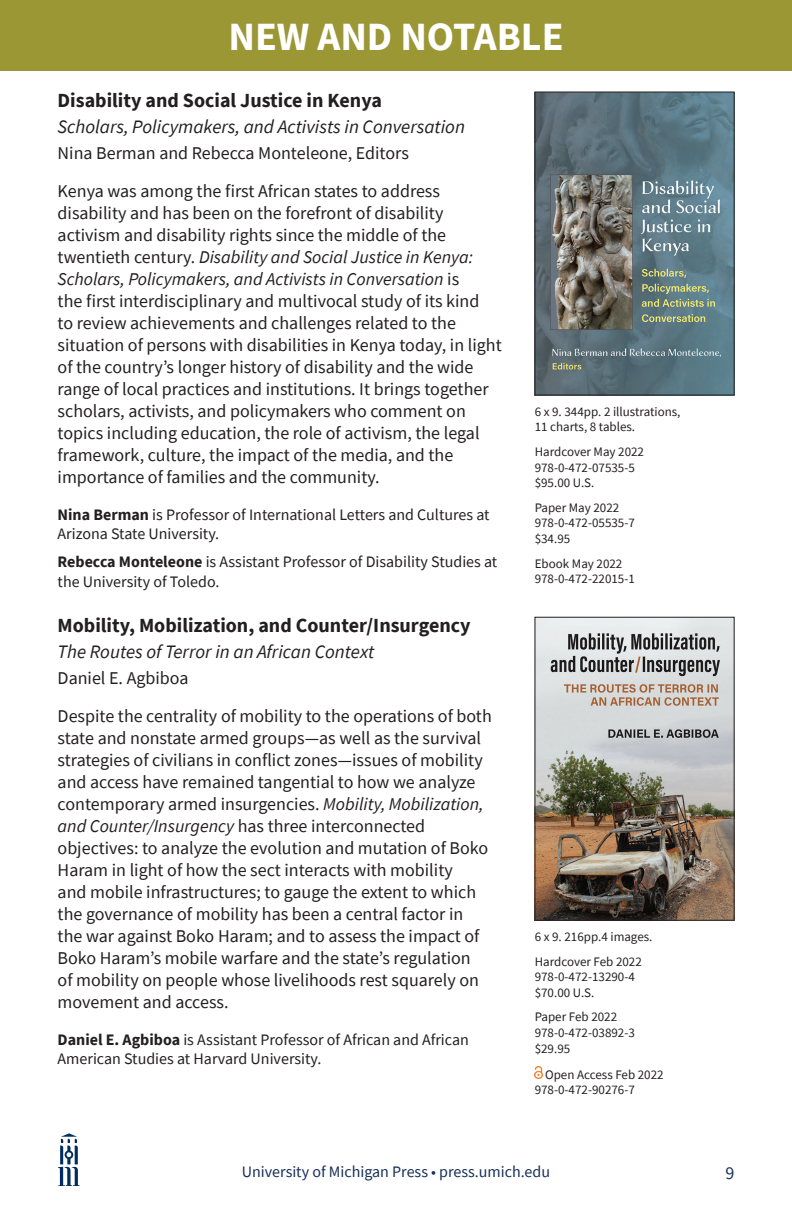
<style>
.page{position:relative;width:792px;height:1224px;background:#fff}
.page>*{position:absolute;margin:0;border:0;box-sizing:border-box;transform-origin:0 0}
.t1{font:700 40px "Source Sans Pro";color:#fff}
.ct{font:700 20px "Source Sans Pro";color:#231f20}
.cs{font:italic 19px "Source Sans Pro";color:#231f20}
.au{font:18px/22px "Source Sans Pro";color:#231f20}
.t2{font:18px "Source Sans Pro";color:#172f58}
.bio{font:16px/19.2px "Source Sans Pro";color:#231f20}
.t3{font:16px "Source Sans Pro";color:#172f58}
.enf{font:13px/15.6px "Source Sans Pro";color:#231f20}
.en{font:13px "Source Sans Pro";color:#231f20}
.s1{font-style:italic}
.s2{font-weight:700}
</style>
<div class="page">
<div style="left:0;top:0;width:792px;height:71px;background:#9b9735"></div>
<svg style="left:58px;top:1133px;width:22px;height:53px"></svg>
<svg style="left:535px;top:1067px;width:8px;height:12px"></svg>
<img style="left:537px;top:619px;width:195px;height:300px">
<div style="left:535px;top:617px;width:199px;height:304px;border:1px solid #231f20"></div>
<img style="left:537px;top:94px;width:195px;height:299px">
<div style="left:535px;top:92px;width:199px;height:303px;border:1px solid #231f20"></div>
<p class="t1" style="left:228px;top:9px;width:337px">NEW AND NOTABLE</p>
<p class="ct" style="left:58px;top:87px;width:326px">Disability and Social Justice in Kenya</p>
<p class="cs" style="left:58px;top:114px;width:409px">Scholars, Policymakers, and Activists in Conversation</p>
<p class="au" style="left:58px;top:142px;width:353px">Nina Berman and Rebecca Monteleone, Editors</p>
<p class="au" style="left:58px;top:180px;width:446px">Kenya was among the first African states to address disability and has been on the forefront of disability activism and disability rights since the middle of the twentieth century. <span class="s1">Disability and Social Justice in Kenya:<br>Scholars, Policymakers, and Activists in Conversation</span> is<br>the first interdisciplinary and multivocal study of its kind<br>to review achievements and challenges related to the situation of persons with disabilities in Kenya today, in light of the country’s longer history of disability and the wide range of local practices and institutions. It brings together scholars, activists, and policymakers who comment on topics including education, the role of activism, the legal framework, culture, the impact of the media, and the importance of families and the community.</p>
<p class="bio" style="left:58px;top:505px;width:433px"><span class="s2">Nina Berman</span> is Professor of International Letters and Cultures at<br>Arizona State University.</p>
<p class="bio" style="left:58px;top:552px;width:441px"><span class="s2">Rebecca Monteleone</span> is Assistant Professor of Disability Studies at the University of Toledo.</p>
<p class="ct" style="left:58px;top:612px;width:415px">Mobility, Mobilization, and Counter/Insurgency</p>
<p class="cs" style="left:58px;top:640px;width:318px">The Routes of Terror in an African Context</p>
<p class="au" style="left:58px;top:667px;width:132px">Daniel E. Agbiboa</p>
<p class="au" style="left:58px;top:705px;width:436px">Despite the centrality of mobility to the operations of both state and nonstate armed groups—as well as the survival strategies of civilians in conflict zones—issues of mobility and access have remained tangential to how we analyze contemporary armed insurgencies. <span class="s1">Mobility, Mobilization, and Counter/Insurgency</span> has three interconnected objectives: to analyze the evolution and mutation of Boko Haram in light of how the sect interacts with mobility<br>and mobile infrastructures; to gauge the extent to which the governance of mobility has been a central factor in the war against Boko Haram; and to assess the impact of Boko Haram’s mobile warfare and the state’s regulation<br>of mobility on people whose livelihoods rest squarely on movement and access.</p>
<p class="bio" style="left:58px;top:1030px;width:413px"><span class="s2">Daniel E. Agbiboa</span> is Assistant Professor of African and African<br>American Studies at Harvard University.</p>
<p class="enf" style="left:535px;top:404px;width:147px">6 x 9. 344pp. 2 illustrations,<br>11 charts, 8 tables.</p>
<p class="enf" style="left:535px;top:444px;width:111px">Hardcover May 2022</p>
<p class="en" style="left:535px;top:459px;width:102px">978-0-472-07535-5</p>
<p class="en" style="left:535px;top:475px;width:61px">$95.00 U.S.</p>
<p class="enf" style="left:535px;top:500px;width:86px">Paper May 2022</p>
<p class="en" style="left:535px;top:515px;width:102px">978-0-472-05535-7</p>
<p class="en" style="left:535px;top:530px;width:37px">$34.95</p>
<p class="enf" style="left:535px;top:555px;width:89px">Ebook May 2022</p>
<p class="en" style="left:535px;top:571px;width:102px">978-0-472-22015-1</p>
<p class="enf" style="left:535px;top:929px;width:119px">6 x 9. 216pp.4 images.</p>
<p class="enf" style="left:535px;top:953px;width:109px">Hardcover Feb 2022</p>
<p class="en" style="left:535px;top:969px;width:102px">978-0-472-13290-4</p>
<p class="en" style="left:535px;top:984px;width:61px">$70.00 U.S.</p>
<p class="enf" style="left:535px;top:1009px;width:84px">Paper Feb 2022</p>
<p class="en" style="left:535px;top:1024px;width:102px">978-0-472-03892-3</p>
<p class="en" style="left:535px;top:1040px;width:37px">$29.95</p>
<p class="enf" style="left:545px;top:1066px;width:120px">Open Access Feb 2022</p>
<p class="en" style="left:535px;top:1082px;width:102px">978-0-472-90276-7</p>
<p class="t3" style="left:242px;top:1162px;width:310px">University of Michigan Press • press.umich.edu</p>
<p class="t2" style="left:725px;top:1161px;width:10px">9</p>
</div>
